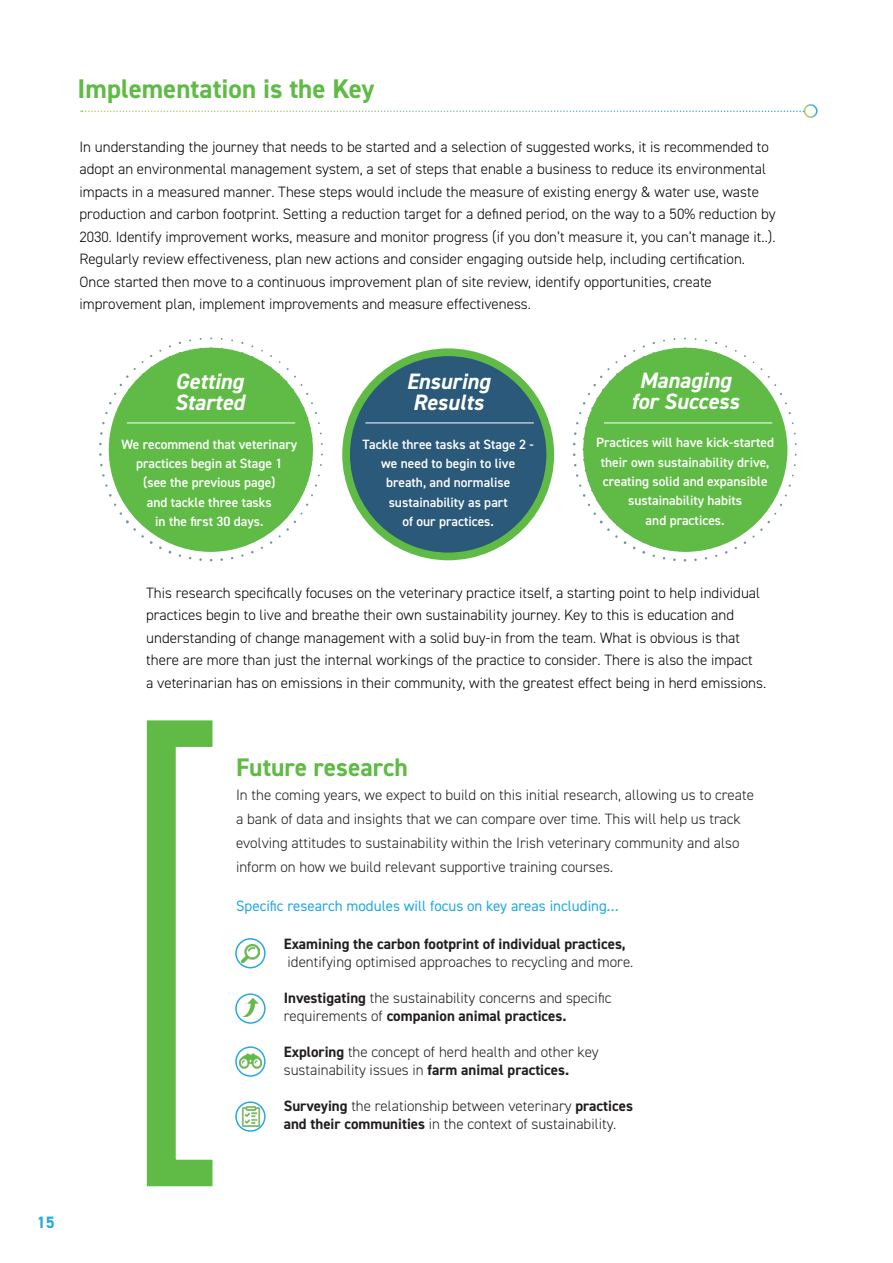
<style>
.page{position:relative;width:893px;height:1263px;background:#fff}
.page>*{position:absolute;margin:0;border:0;box-sizing:border-box;transform-origin:0 0}
.Headers{font:700 27px "DIN2014";color:#60bb46}
.Sub_headers{font:700 25.5px "DIN2014";color:#60bb46}
.Body{font:italic 700 22.35px "DIN2014";color:#fff}
.Sub_headers-2{font:700 16.5px "DIN2014";color:#24aae1}
.Survey_Questions{font:300 15px/22.5px "DIN2014";color:#040503}
.Body-2{font:300 15px "DIN2014";color:#231f20}
.Important_quotes{font:300 15px/24px "DIN2014";color:#231f20}
.Body-3{font:700 15px "DIN2014";color:#231f20}
.Important_quotes-2{font:15px "DIN2014";color:#24aae1}
.Body-4{font:600 13.5px/19.4px "DIN2014";color:#fff;text-align:center}
.s1{font-size:16.5px}
.s2{font-weight:700}
.s3{font-weight:300}
</style>
<div class="page">
<svg style="left:573px;top:338px;width:224px;height:223px"></svg>
<svg style="left:99px;top:337px;width:224px;height:224px"></svg>
<div style="left:109px;top:348px;width:204px;height:204px;background:#60bb46;border-radius:50%"></div>
<div style="left:583px;top:348px;width:204px;height:204px;background:#60bb46;border-radius:50%"></div>
<div style="left:346px;top:352px;width:204px;height:204px;background:#2a5979;border-radius:50%"></div>
<div style="left:342px;top:348px;width:212px;height:212px;border:8px solid #60bb46;border-radius:50%"></div>
<hr style="left:127px;top:423px;width:168px;height:1px;background:#fff">
<hr style="left:365px;top:423px;width:169px;height:1px;background:#fff">
<hr style="left:604px;top:423px;width:168px;height:1px;background:#fff">
<svg style="left:146px;top:720px;width:67px;height:467px"></svg>
<div style="left:235px;top:938px;width:31px;height:30px;border:2px solid #24aae1;border-radius:50%"></div>
<div style="left:235px;top:993px;width:31px;height:31px;border:2px solid #24aae1;border-radius:50%"></div>
<div style="left:235px;top:1046px;width:31px;height:31px;border:2px solid #24aae1;border-radius:50%"></div>
<div style="left:235px;top:1101px;width:31px;height:31px;border:2px solid #24aae1;border-radius:50%"></div>
<img style="left:239px;top:1049px;width:23px;height:24px">
<img style="left:240px;top:1106px;width:21px;height:21px">
<img style="left:242px;top:999px;width:17px;height:18px">
<img style="left:242px;top:944px;width:18px;height:18px">
<svg style="left:81px;top:104px;width:736px;height:14px"></svg>
<p class="Headers" style="left:78px;top:70px;width:298px">Implementation is the Key</p>
<p class="Survey_Questions" style="left:79px;top:135px;width:691px">In understanding the journey that needs to be started and a selection of suggested works, it is recommended to</p>
<p class="Survey_Questions" style="left:79px;top:158px;width:698px">adopt an environmental management system, a set of steps that enable a business to reduce its environmental impacts in a measured manner. These steps would include the measure of existing energy &amp; water use, waste production and carbon footprint. Setting a reduction target for a defined period, on the way to a 50% reduction by</p>
<p class="Survey_Questions" style="left:79px;top:225px;width:697px">2030. Identify improvement works, measure and monitor progress (if you don’t measure it, you can’t manage it..).</p>
<p class="Survey_Questions" style="left:79px;top:248px;width:667px">Regularly review effectiveness, plan new actions and consider engaging outside help, including certification.</p>
<p class="Survey_Questions" style="left:79px;top:270px;width:634px">Once started then move to a continuous improvement plan of site review, identify opportunities, create</p>
<p class="Survey_Questions" style="left:79px;top:293px;width:453px">improvement plan, implement improvements and measure effectiveness.</p>
<p class="Body" style="left:175px;top:367px;width:70px">Getting</p>
<p class="Body" style="left:174px;top:388px;width:72px">Started</p>
<p class="Body-4" style="left:121px;top:434px;width:177px">We recommend that veterinary practices begin at Stage 1</p>
<p class="Body-4" style="left:143px;top:473px;width:134px">(see the previous page)</p>
<p class="Body-4" style="left:147px;top:492px;width:127px">and tackle three tasks</p>
<p class="Body-4" style="left:155px;top:511px;width:110px">in the first 30 days.</p>
<p class="Body" style="left:406px;top:367px;width:85px">Ensuring</p>
<p class="Body" style="left:413px;top:388px;width:72px">Results</p>
<p class="Body-4" style="left:363px;top:434px;width:173px">Tackle three tasks at Stage 2 -</p>
<p class="Body-4" style="left:381px;top:453px;width:135px">we need to begin to live</p>
<p class="Body-4" style="left:386px;top:473px;width:126px;text-align:left">breath, and normalise sustainability as part</p>
<p class="Body-4" style="left:402px;top:511px;width:93px">of our practices.</p>
<p class="Body" style="left:639px;top:365px;width:93px">Managing</p>
<p class="Body" style="left:631px;top:386px;width:110px">for Success</p>
<p class="Body-4" style="left:596px;top:433px;width:179px">Practices will have kick-started their own sustainability drive, creating solid and expansible sustainability habits</p>
<p class="Body-4" style="left:646px;top:510px;width:81px">and practices.</p>
<p class="Survey_Questions" style="left:146px;top:581px;width:615px">This research specifically focuses on the veterinary practice itself, a starting point to help individual practices begin to live and breathe their own sustainability journey. Key to this is education and understanding of change management with a solid buy-in from the team. What is obvious is that there are more than just the internal workings of the practice to consider. There is also the impact</p>
<p class="Survey_Questions" style="left:146px;top:671px;width:621px">a veterinarian has on emissions in their community, with the greatest effect being in herd emissions.</p>
<p class="Sub_headers" style="left:236px;top:751px;width:173px">Future research</p>
<p class="Important_quotes" style="left:236px;top:783px;width:519px">In the coming years, we expect to build on this initial research, allowing us to create a bank of data and insights that we can compare over time. This will help us track evolving attitudes to sustainability within the Irish veterinary community and also inform on how we build relevant supportive training courses<span class="s1">.</span></p>
<p class="Important_quotes-2" style="left:236px;top:896px;width:384px">Specific research modules will focus on key areas including…</p>
<p class="Body-3" style="left:284px;top:934px;width:343px">Examining the carbon footprint of individual practices,</p>
<p class="Body-2" style="left:288px;top:953px;width:347px">identifying optimised approaches to recycling and more.</p>
<p class="Body-2" style="left:284px;top:989px;width:329px"><span class="s2">Investigating</span> the sustainability concerns and specific</p>
<p class="Body-3" style="left:284px;top:1006px;width:284px"><span class="s3">requirements of</span> companion animal practices.</p>
<p class="Body-2" style="left:284px;top:1043px;width:316px"><span class="s2">Exploring</span> the concept of herd health and other key</p>
<p class="Body-2" style="left:284px;top:1061px;width:287px">sustainability issues in <span class="s2">farm animal practices.</span></p>
<p class="Body-2" style="left:284px;top:1097px;width:351px"><span class="s2">Surveying</span> the relationship between veterinary <span class="s2">practices</span></p>
<p class="Body-2" style="left:284px;top:1115px;width:334px"><span class="s2">and their communities</span> in the context of sustainability.</p>
<p class="Sub_headers-2" style="left:37px;top:1211px;width:19px">15</p>
</div>
